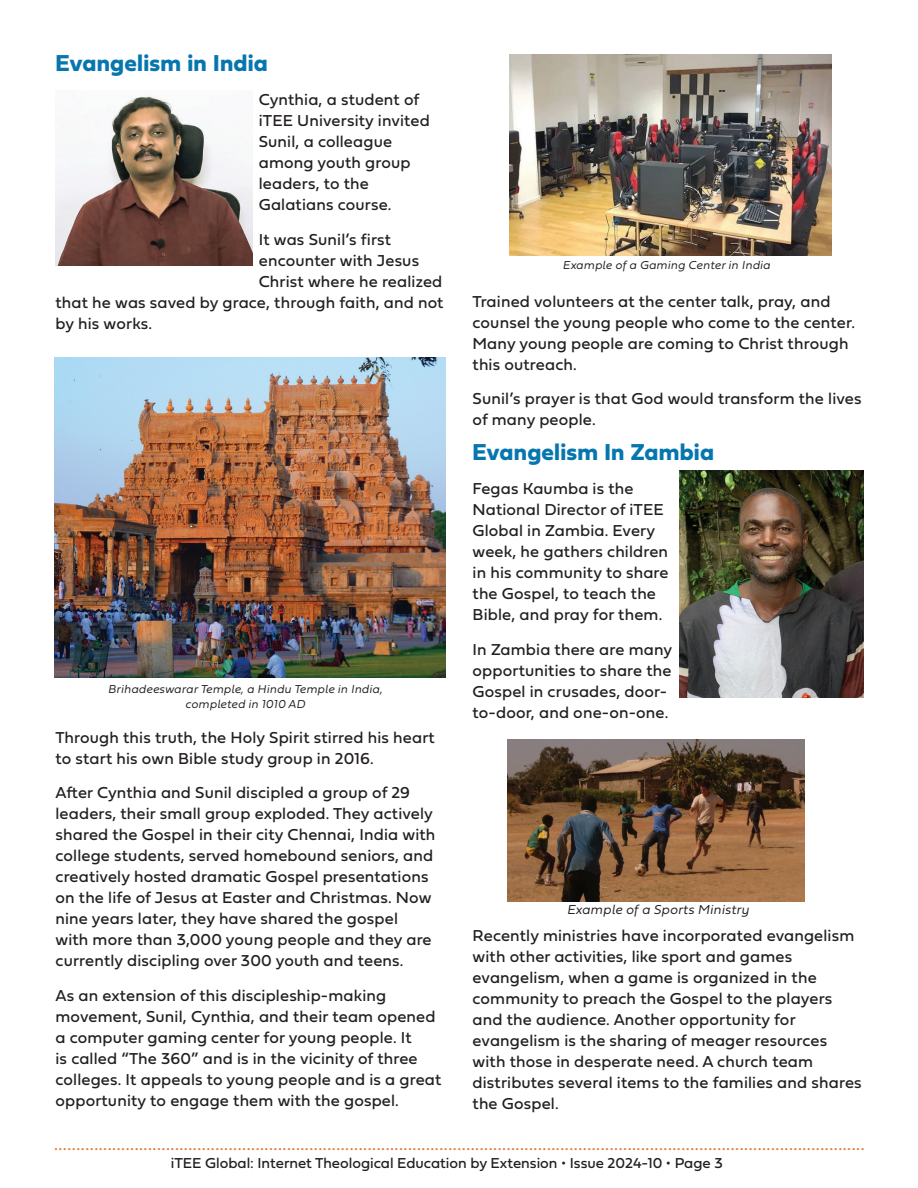
<style>
.page{position:relative;width:918px;height:1188px;background:#fff}
.page>*{position:absolute;margin:0;border:0;box-sizing:border-box;transform-origin:0 0}
.t1{font:24px "Fieldwork Geo Bold";letter-spacing:.01em;color:#0676af}
.t2{font:18px "Fieldwork Geo Regular";color:#e27a36}
.t3{font:16.5px/21px "Fieldwork Geo Regular";letter-spacing:.01em;color:#231f20}
.t4{font:15px "Fieldwork Geo Regular";color:#231f20}
.t5{font:italic 300 13.5px "Fieldwork";letter-spacing:.01em;color:#231f20}
.t6{font:italic 300 12px/15px "Fieldwork";letter-spacing:.01em;color:#231f20;text-align:center}
</style>
<div class="page">
<img style="left:679px;top:470px;width:185px;height:227px">
<img style="left:56px;top:96px;width:196px;height:169px">
<img style="left:54px;top:357px;width:392px;height:321px">
<img style="left:510px;top:54px;width:322px;height:202px">
<img style="left:508px;top:740px;width:297px;height:162px">
<h1 class="t1" style="left:56px;top:44px;width:214px">Evangelism in India</h1>
<p class="t3" style="left:259px;top:88px;width:173px">Cynthia, a student of iTEE University invited<br>Sunil, a colleague among youth group leaders, to the<br>Galatians course.</p>
<p class="t3" style="left:259px;top:228px;width:134px">It was Sunil’s first</p>
<p class="t3" style="left:259px;top:249px;width:162px">encounter with Jesus</p>
<p class="t3" style="left:259px;top:270px;width:185px">Christ where he realized</p>
<p class="t3" style="left:56px;top:291px;width:390px">that he was saved by grace, through faith, and not</p>
<p class="t3" style="left:56px;top:312px;width:98px">by his works.</p>
<p class="t6" style="left:108px;top:681px;width:276px">Brihadeeswarar Temple, a Hindu Temple in India, completed in 1010 AD</p>
<p class="t3" style="left:56px;top:726px;width:381px">Through this truth, the Holy Spirit stirred his heart to start his own Bible study group in 2016.</p>
<p class="t3" style="left:56px;top:781px;width:381px">After Cynthia and Sunil discipled a group of 29 leaders, their small group exploded. They actively shared the Gospel in their city Chennai, India with college students, served homebound seniors, and creatively hosted dramatic Gospel presentations on the life of Jesus at Easter and Christmas. Now nine years later, they have shared the gospel<br>with more than 3,000 young people and they are currently discipling over 300 youth and teens.</p>
<p class="t3" style="left:56px;top:984px;width:387px">As an extension of this discipleship-making movement, Sunil, Cynthia, and their team opened a computer gaming center for young people. It<br>is called “The 360” and is in the vicinity of three colleges. It appeals to young people and is a great opportunity to engage them with the gospel.</p>
<p class="t6" style="left:563px;top:257px;width:209px">Example of a Gaming Center in India</p>
<p class="t3" style="left:473px;top:290px;width:384px">Trained volunteers at the center talk, pray, and counsel the young people who come to the center.<br>Many young people are coming to Christ through this outreach.</p>
<p class="t3" style="left:473px;top:388px;width:391px">Sunil’s prayer is that God would transform the lives of many people.</p>
<h1 class="t1" style="left:473px;top:433px;width:243px">Evangelism In Zambia</h1>
<p class="t3" style="left:473px;top:478px;width:198px">Fegas Kaumba is the<br>National Director of iTEE<br>Global in Zambia. Every week, he gathers children in his community to share the Gospel, to teach the<br>Bible, and pray for them.</p>
<p class="t3" style="left:473px;top:638px;width:201px">In Zambia there are many opportunities to share the<br>Gospel in crusades, door&shy;to-door, and one-on-one.</p>
<p class="t5" style="left:567px;top:898px;width:184px">Example of a Sports Ministry</p>
<p class="t3" style="left:473px;top:925px;width:391px">Recently ministries have incorporated evangelism with other activities, like sport and games evangelism, when a game is organized in the community to preach the Gospel to the players and the audience. Another opportunity for evangelism is the sharing of meager resources with those in desperate need. A church team distributes several items to the families and shares the Gospel.</p>
<p class="t2" style="left:54px;top:1130px;width:812px">.....................................................................................................................................................................................</p>
<p class="t4" style="left:171px;top:1151px;width:553px">iTEE Global: Internet Theological Education by Extension • Issue 2024-10 • Page 3</p>
</div>
